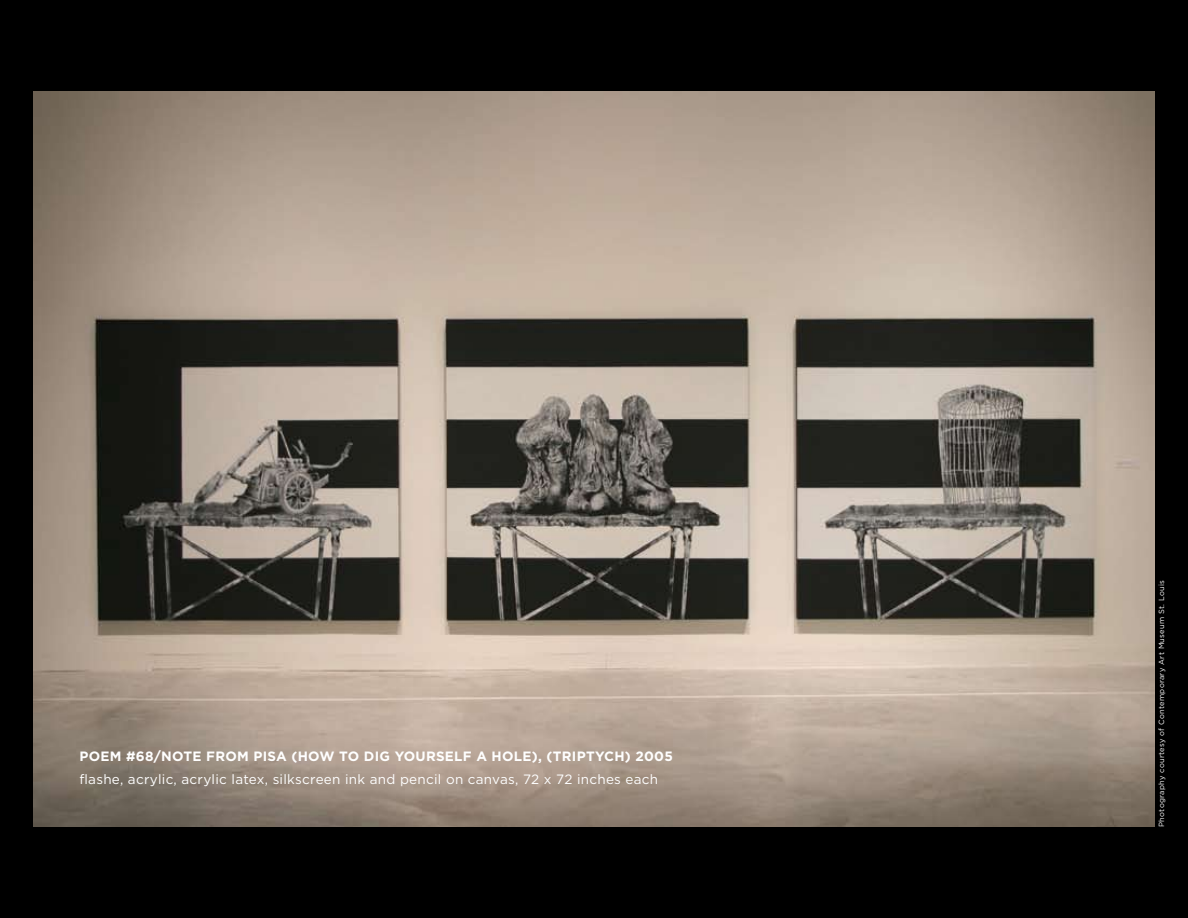
<style>
.page{position:relative;width:1188px;height:918px;background:#000}
.page>*{position:absolute;margin:0;border:0;box-sizing:border-box;transform-origin:0 0}
.t1{font:13.5px "Gotham";letter-spacing:.02em;color:#fff}
.t2{font:700 13.5px "Gotham";letter-spacing:.02em;color:#fff}
.t3{font:7.5px "Gotham";letter-spacing:.04em;color:#fff}
</style>
<div class="page">
<img style="left:34px;top:91px;width:1120px;height:736px">
<p class="t2" style="left:80px;top:749px;width:595px">POEM #68/NOTE FROM PISA (HOW TO DIG YOURSELF A HOLE), (TRIPTYCH) 2005</p>
<p class="t1" style="left:80px;top:771px;width:580px">flashe, acrylic, acrylic latex, silkscreen ink and pencil on canvas, 72 x 72 inches each</p>
<p class="t3" style="left:1157px;top:827px;width:248px;rotate:-90deg">Photography courtesy of Contemporary Art Museum St. Louis</p>
</div>
